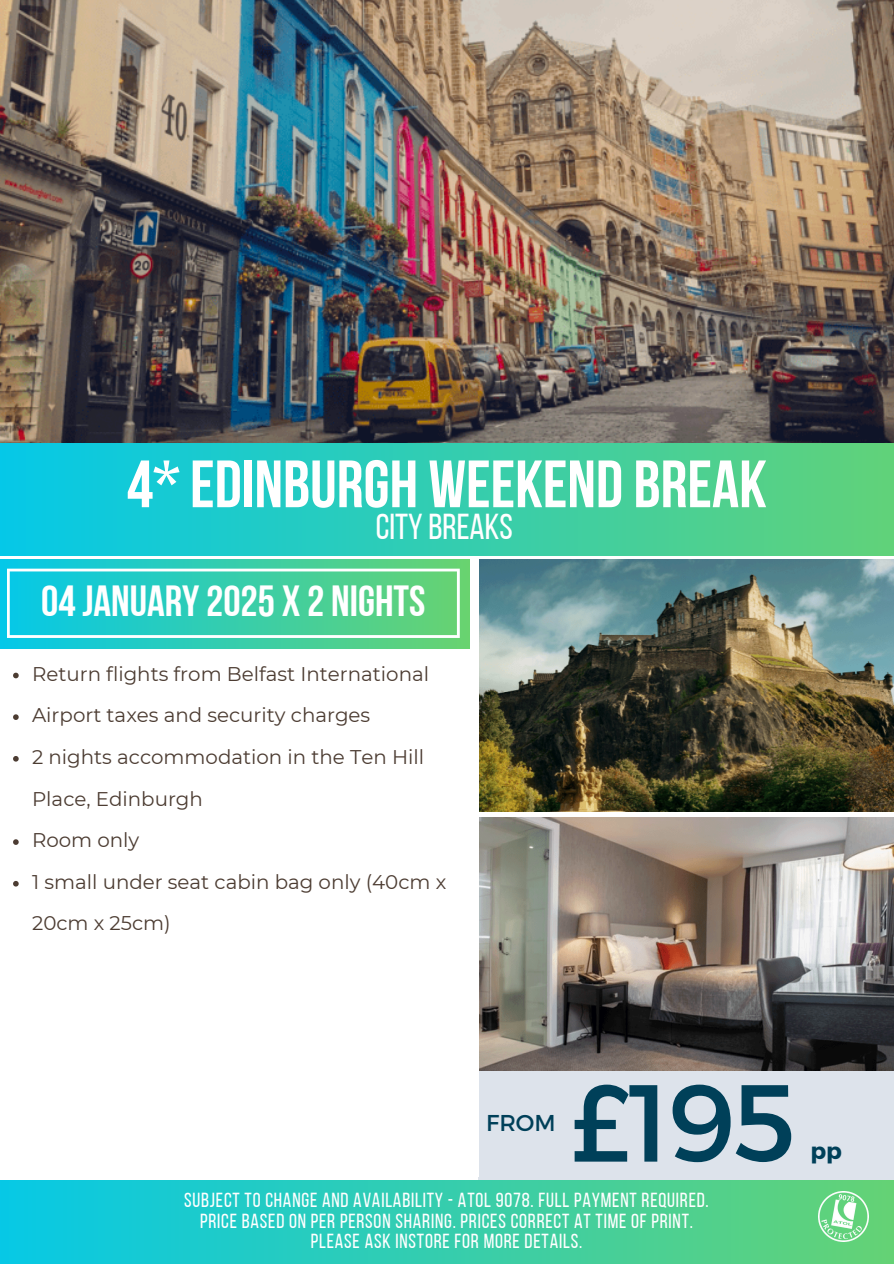
<style>
.page{position:relative;width:894px;height:1264px;background:#fff}
.page>*{position:absolute;margin:0;border:0;box-sizing:border-box;transform-origin:0 0}
.t1{font:109.2px "Montserrat";color:#004059}
.t2{font:66.75px "Bebas Neue Cyrillic";color:#fff}
.t3{font:43.5px "Bebas Neue Cyrillic";color:#fff}
.t4{font:36px "Bebas Neue";color:#fff}
.t5{font:22.95px "Montserrat";color:#004059}
.t6{font:700 22.95px "Montserrat";color:#004059}
.t7{font:20.25px "Bebas Neue";letter-spacing:.04em;color:#fff}
.t8{font:19.8px/41.7px "Montserrat";color:#4c3c32}
</style>
<div class="page">
<img style="left:0;top:0;width:893px;height:444px">
<div style="left:0;top:444px;width:893px;height:111px;background:linear-gradient(to right,#05c8e8,#61d279)"></div>
<div style="left:0;top:559px;width:470px;height:89px;background:linear-gradient(to right,#04c8e9,#69d36f)"></div>
<div style="left:478px;top:1066px;width:415px;height:124px;background:#dde3eb"></div>
<div style="left:0;top:1180px;width:893px;height:83px;background:linear-gradient(to right,#07c8e5,#65d275)"></div>
<svg style="left:7px;top:568px;width:452px;height:70px;background:#48d1b3"></svg>
<img style="left:478px;top:817px;width:415px;height:253px">
<img style="left:479px;top:559px;width:414px;height:252px">
<img style="left:817px;top:1190px;width:51px;height:51px">
<svg style="left:13px;top:672px;width:6px;height:6px"></svg>
<svg style="left:13px;top:714px;width:6px;height:6px"></svg>
<svg style="left:13px;top:756px;width:6px;height:5px"></svg>
<svg style="left:13px;top:839px;width:6px;height:5px"></svg>
<svg style="left:13px;top:881px;width:6px;height:5px"></svg>
<h1 class="t2" style="left:127px;top:457px;width:641px">4*EDINBURGH WEEKEND BREAK</h1>
<p class="t4" style="left:375px;top:512px;width:139px">CITY BREAKS</p>
<h4 class="t3" style="left:41px;top:583px;width:386px">04JANUARY2025 X 2 NIGHTS</h4>
<p class="t8" style="left:32px;top:652px;width:398px">Return flights from Belfast International</p>
<p class="t8" style="left:32px;top:694px;width:339px">Airport taxes and security charges</p>
<p class="t8" style="left:32px;top:736px;width:393px">2 nights accommodation in the Ten Hill<br>Place, Edinburgh</p>
<p class="t8" style="left:32px;top:819px;width:109px">Room only</p>
<p class="t8" style="left:32px;top:860px;width:415px">1 small under seat cabin bag only (40cm x<br>20cm x 25cm)</p>
<h6 class="t5" style="left:486px;top:1107px;width:71px">FROM</h6>
<h3 class="t1" style="left:570px;top:1051px;width:227px">£195</h3>
<p class="t7" style="left:184px;top:1192px;width:526px">SUBJECT TO CHANGE AND AVAILABILITY - ATOL 9078. FULL PAYMENT REQUIRED.</p>
<p class="t7" style="left:200px;top:1212px;width:494px">PRICE BASED ON PER PERSON SHARING. PRICES CORRECT AT TIME OF PRINT.</p>
<p class="t7" style="left:311px;top:1232px;width:273px">PLEASE ASK INSTORE FOR MORE DETAILS.</p>
<h5 class="t6" style="left:810px;top:1135px;width:33px">pp</h5>
</div>
